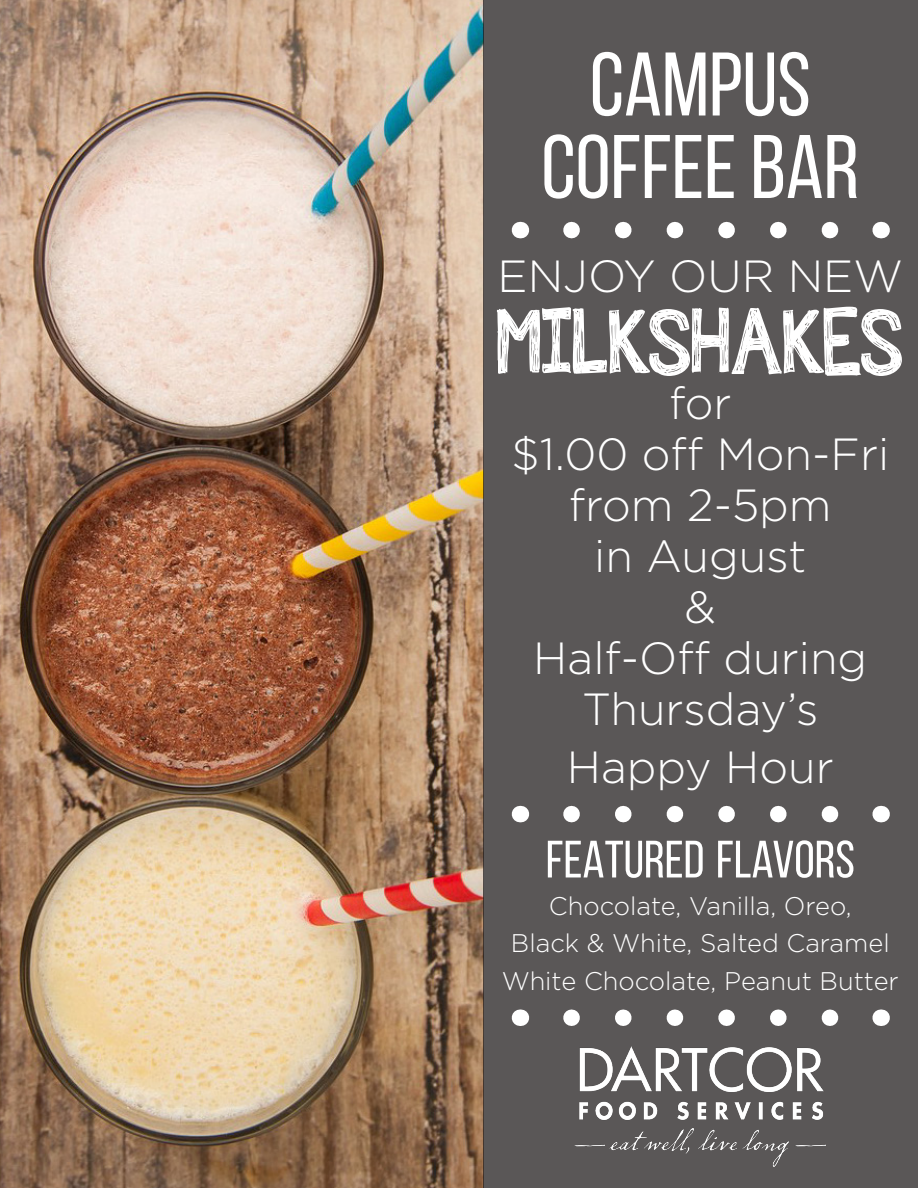
<style>
.page{position:relative;width:918px;height:1188px;background:#fff}
.page>*{position:absolute;margin:0;border:0;box-sizing:border-box;transform-origin:0 0}
.t1{font:94.05px "appleberry";color:#fff;scale:.86 1}
.t2{font:90px/82.5px "Bebas Neue";color:#fff;text-align:center}
.t3{font:52.5px "Bebas Neue";color:#fff}
.t4{font:300 45px/51px "Gotham";color:#fff;text-align:center}
.t5{font:300 25.5px/37.5px "Gotham";color:#fff;text-align:center}
</style>
<div class="page">
<img style="left:1px;top:0;width:482px;height:1188px">
<div style="left:483px;top:0;width:434px;height:1188px;background:#5a5757"></div>
<img style="left:575px;top:1047px;width:251px;height:120px">
<svg style="left:572px;top:222px;width:267px;height:16px"></svg>
<svg style="left:520px;top:222px;width:1px;height:16px"></svg>
<svg style="left:881px;top:222px;width:1px;height:16px"></svg>
<svg style="left:572px;top:806px;width:267px;height:16px"></svg>
<svg style="left:520px;top:806px;width:1px;height:16px"></svg>
<svg style="left:881px;top:806px;width:1px;height:16px"></svg>
<svg style="left:572px;top:1010px;width:267px;height:16px"></svg>
<svg style="left:520px;top:1010px;width:1px;height:16px"></svg>
<svg style="left:881px;top:1010px;width:1px;height:16px"></svg>
<p class="t2" style="left:541px;top:42px;width:319px">CAMPUS<br>COFFEE BAR</p>
<p class="t4" style="left:498px;top:249px;width:407px">ENJOY OUR NEW</p>
<p class="t1" style="left:497px;top:277px;width:474px">MILKSHAKES</p>
<p class="t4" style="left:511px;top:377px;width:379px">for<br>$1.00 off Mon-Fri from 2-5pm</p>
<p class="t4" style="left:533px;top:530px;width:335px">in August<br>&amp;<br>Half-Off during<br>Thursday’s</p>
<p class="t4" style="left:567px;top:740px;width:268px">Happy Hour</p>
<p class="t3" style="left:546px;top:831px;width:311px">FEATURED FLAVORS</p>
<p class="t5" style="left:511px;top:887px;width:380px">Chocolate, Vanilla, Oreo,<br>Black &amp; White, Salted Caramel</p>
<p class="t5" style="left:502px;top:962px;width:398px">White Chocolate, Peanut Butter</p>
</div>
